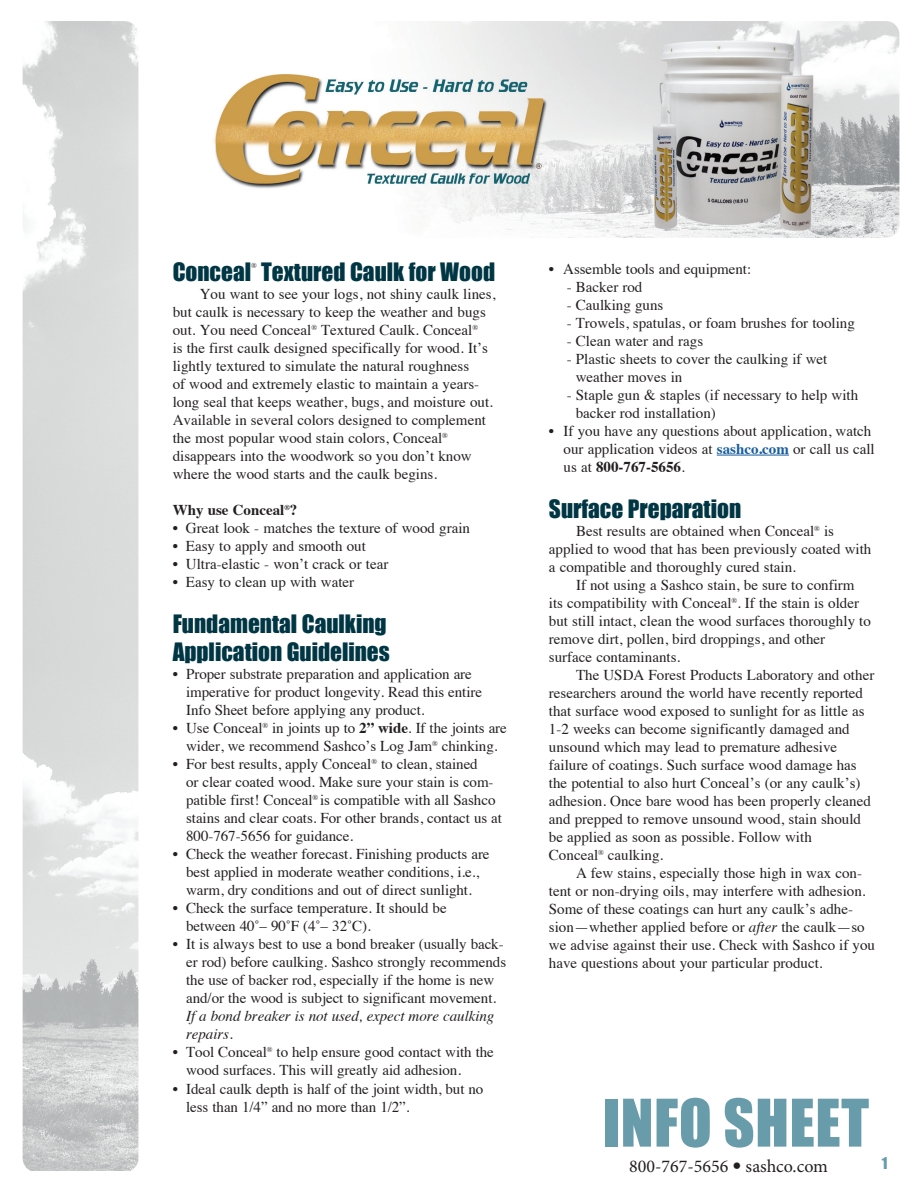
<style>
.page{position:relative;width:919px;height:1189px;background:#fff}
.page>*{position:absolute;margin:0;border:0;box-sizing:border-box;transform-origin:0 0}
.t1{font:60.6px "Impact";letter-spacing:.01em;color:#689caa}
.t2{font:23.25px/27.9px "Impact";color:#003644}
.t3{font:18px "Minion Pro";color:#231f20}
.t4{font:15px/18px "Times";color:#231f20}
.t5{font:700 15px "Times";color:#231f20}
.t6{font:15px "Impact";color:#689caa}
.t7{font:7.5px "Times";color:#231f20}
.s1{font-weight:700}
.s2{font-style:italic}
.s3{font-weight:700;color:#175d9e}
.s4{font-family:"Helvetica Neue";font-weight:700;font-stretch:condensed}
</style>
<div class="page">
<img style="left:23px;top:21px;width:115px;height:1149px">
<img style="left:214px;top:21px;width:685px;height:217px">
<hr style="left:716px;top:454px;width:72px;height:1px;background:#175d9e">
<p class="t2" style="left:172px;top:257px;width:324px">Conceal Textured Caulk for Wood</p>
<p class="t7" style="left:251px;top:258px;width:7px">®</p>
<p class="t4" style="left:172px;top:284px;width:324px;text-indent:27px">You want to see your logs, not shiny caulk lines, but caulk is necessary to keep the weather and bugs out. You need Conceal<sup>®</sup> Textured Caulk. Conceal<sup>®<br></sup>is the first caulk designed specifically for wood. It’s lightly textured to simulate the natural roughness<br>of wood and extremely elastic to maintain a years&shy;long seal that keeps weather, bugs, and moisture out.<br>Available in several colors designed to complement the most popular wood stain colors, Conceal<sup>®</sup></p>
<p class="t4" style="left:172px;top:446px;width:300px">disappears into the woodwork so you don’t know where the wood starts and the caulk begins.</p>
<p class="t5" style="left:172px;top:495px;width:126px">Why use Conceal<sup>®</sup>?</p>
<p class="t4" style="left:172px;top:518px;width:299px">• Great look - matches the texture of wood grain</p>
<p class="t4" style="left:172px;top:536px;width:195px">• Easy to apply and smooth out</p>
<p class="t4" style="left:172px;top:554px;width:217px">• Ultra-elastic - won’t crack or tear</p>
<p class="t4" style="left:172px;top:572px;width:183px">• Easy to clean up with water</p>
<p class="t2" style="left:172px;top:609px;width:218px">Fundamental Caulking<br>Application Guidelines</p>
<p class="t4" style="left:186px;top:663px;width:297px;text-indent:-14px">• Proper substrate preparation and application are imperative for product longevity. Read this entire<br>Info Sheet before applying any product.</p>
<p class="t4" style="left:172px;top:717px;width:335px;text-align:center">• Use Conceal<sup>®</sup> in joints up to <span class="s1">2” wide</span>. If the joints are wider, we recommend Sashco’s Log Jam<sup>®</sup> chinking.</p>
<p class="t4" style="left:186px;top:753px;width:317px;text-indent:-14px">• For best results, apply Conceal<sup>®</sup> to clean, stained<br>or clear coated wood. Make sure your stain is com&shy;patible first! Conceal<sup>®</sup> is compatible with all Sashco stains and clear coats. For other brands, contact us at 800-767-5656 for guidance.</p>
<p class="t4" style="left:172px;top:843px;width:318px;text-align:center">• Check the weather forecast. Finishing products are best applied in moderate weather conditions, i.e., warm, dry conditions and out of direct sunlight.</p>
<p class="t4" style="left:186px;top:897px;width:262px;text-indent:-14px">• Check the surface temperature. It should be between 40˚– 90˚F (4˚– 32˚C).</p>
<p class="t4" style="left:186px;top:933px;width:321px;text-indent:-14px">• It is always best to use a bond breaker (usually back&shy;er rod) before caulking. Sashco strongly recommends the use of backer rod, especially if the home is new and/or the wood is subject to significant movement.<br><span class="s2">If a bond breaker is not used, expect more caulking repairs.</span></p>
<p class="t4" style="left:186px;top:1041px;width:309px;text-indent:-14px">• Tool Conceal<sup>®</sup> to help ensure good contact with the wood surfaces. This will greatly aid adhesion.</p>
<p class="t4" style="left:186px;top:1077px;width:298px;text-indent:-14px">• Ideal caulk depth is half of the joint width, but no less than 1/4” and no more than 1/2”.</p>
<p class="t4" style="left:548px;top:258px;width:204px">• Assemble tools and equipment:</p>
<p class="t4" style="left:566px;top:276px;width:77px">- Backer rod</p>
<p class="t4" style="left:566px;top:294px;width:98px">- Caulking guns</p>
<p class="t4" style="left:566px;top:312px;width:290px">- Trowels, spatulas, or foam brushes for tooling</p>
<p class="t4" style="left:566px;top:330px;width:138px">- Clean water and rags</p>
<p class="t4" style="left:575px;top:348px;width:264px;text-indent:-9px">- Plastic sheets to cover the caulking if wet ---- weather moves in</p>
<p class="t4" style="left:575px;top:384px;width:284px;text-indent:-9px">- Staple gun &amp; staples (if necessary to help with backer rod installation)</p>
<p class="t4" style="left:563px;top:420px;width:312px;text-indent:-15px">• If you have any questions about application, watch our application videos at <span class="s3">sashco.com</span> or call us call us at <span class="s1">800-767-5656</span>.</p>
<p class="t2" style="left:548px;top:494px;width:194px">Surface Preparation</p>
<p class="t4" style="left:548px;top:520px;width:324px;text-indent:27px">Best results are obtained when Conceal<sup>®</sup> is applied to wood that has been previously coated with a compatible and thoroughly cured stain.</p>
<p class="t4" style="left:548px;top:574px;width:323px;text-indent:27px">If not using a Sashco stain, be sure to confirm its compatibility with Conceal<sup>®</sup>. If the stain is older but still intact, clean the wood surfaces thoroughly to remove dirt, pollen, bird droppings, and other surface contaminants.</p>
<p class="t4" style="left:548px;top:664px;width:327px;text-indent:27px">The USDA Forest Products Laboratory and other researchers around the world have recently reported that surface wood exposed to sunlight for as little as 1-2 weeks can become significantly damaged and unsound which may lead to premature adhesive failure of coatings. Such surface wood damage has the potential to also hurt Conceal’s (or any caulk’s) adhesion. Once bare wood has been properly cleaned and prepped to remove unsound wood, stain should be applied as soon as possible. Follow with<br>Conceal<sup>®</sup> caulking.</p>
<p class="t4" style="left:548px;top:862px;width:327px;text-indent:27px">A few stains, especially those high in wax con&shy;tent or non-drying oils, may interfere with adhesion.<br>Some of these coatings can hurt any caulk’s adhe&shy;sion—whether applied before or <span class="s2">after</span> the caulk—so we advise against their use. Check with Sashco if you have questions about your particular product.</p>
<p class="t1" style="left:602px;top:1075px;width:268px">INFO SHEET</p>
<p class="t3" style="left:628px;top:1153px;width:200px">800-767-5656 <span class="s4">•</span> sashco.com</p>
<p class="t6" style="left:881px;top:1151px;width:7px">1</p>
</div>
